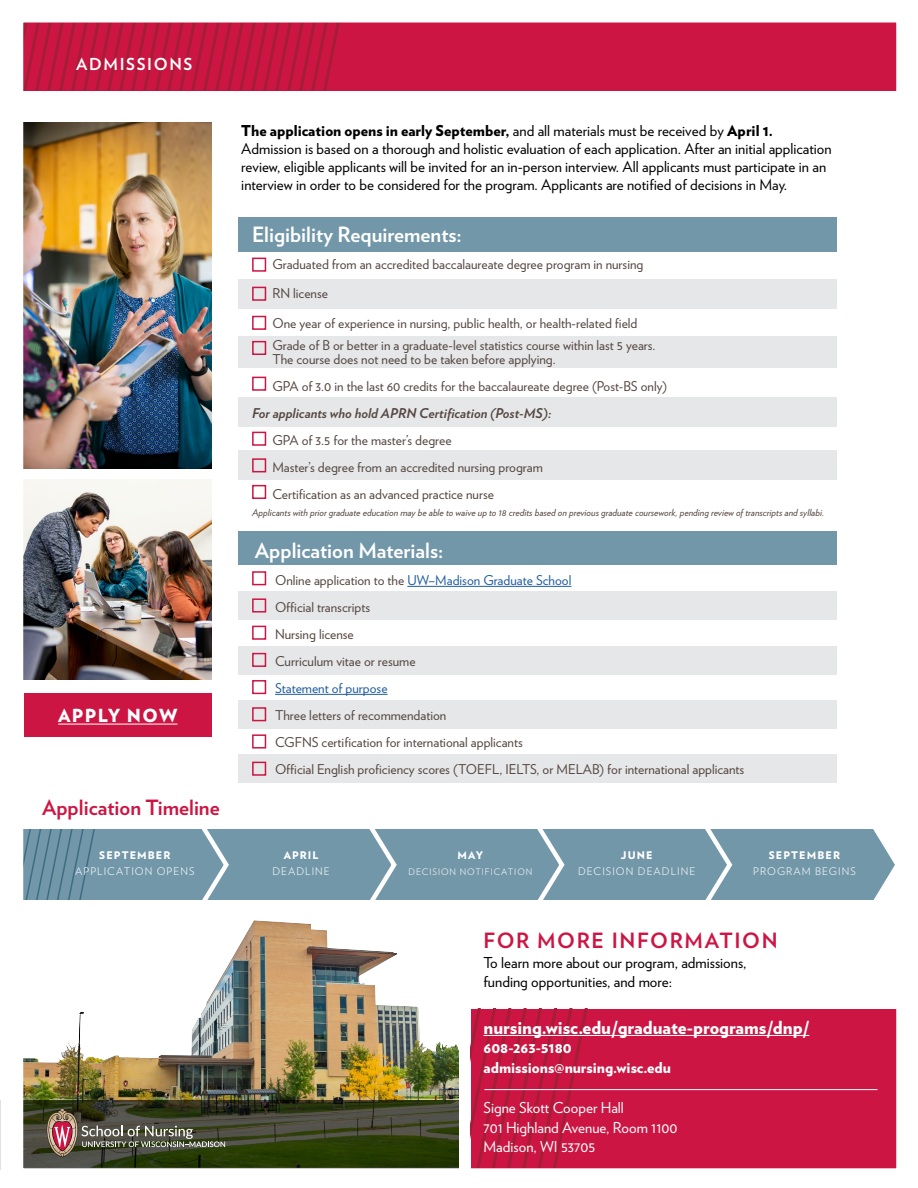
<style>
.page{position:relative;width:918px;height:1188px;background:#fff}
.page>*{position:absolute;margin:0;border:0;box-sizing:border-box;transform-origin:0 0}
.t1{font:700 21px "Verlag";color:#fff}
.t2{font:700 21px "Verlag";color:#cd1543}
.t3{font:700 21px "Verlag";letter-spacing:.075em;color:#cd1543}
.t4{font:900 18px "Verlag";color:#fff}
.t5{font:900 18px "Verlag";letter-spacing:.075em;color:#fff}
.t6{font:700 16.5px "Verlag";letter-spacing:.1em;color:#fff}
.t7{font:15px/18px "Verlag";color:#000}
.t8{font:15px/19.5px "Verlag";color:#fff}
.t9{font:900 15px/19.5px "Verlag";color:#fff}
.t10{font:13.5px/27px "Verlag";color:#554742}
.t11{font:italic 700 13.5px "Verlag";color:#554742}
.t12{font:13.5px "Verlag";color:#215e9e}
.t13{font:300 10.5px "Verlag";letter-spacing:.1em;color:#fff}
.t14{font:900 10.5px "Verlag";letter-spacing:.1em;color:#fff}
.t15{font:italic 9.75px "Verlag";color:#554742}
.t16{font:300 9px "Verlag";letter-spacing:.1em;color:#fff}
.s1{font-weight:900}
.s2{color:#215e9e}
</style>
<div class="page">
<svg style="left:0;top:1100px;width:1px;height:70px"></svg>
<img style="left:23px;top:22px;width:874px;height:1147px">
<svg style="left:46px;top:1108px;width:179px;height:50px"></svg>
<hr style="left:484px;top:1035px;width:325px;height:1px;background:#fff">
<hr style="left:484px;top:1089px;width:394px;height:1px;background:#fff">
<div style="left:239px;top:217px;width:598px;height:35px;background:#7297a9"></div>
<div style="left:239px;top:531px;width:598px;height:34px;background:#7297a9"></div>
<div style="left:239px;top:279px;width:598px;height:29px;background:#e6e7e8"></div>
<div style="left:239px;top:336px;width:598px;height:32px;background:#e6e7e8"></div>
<div style="left:239px;top:397px;width:598px;height:30px;background:#e6e7e8"></div>
<div style="left:239px;top:592px;width:598px;height:28px;background:#e6e7e8"></div>
<div style="left:239px;top:700px;width:598px;height:29px;background:#e6e7e8"></div>
<div style="left:239px;top:646px;width:598px;height:28px;background:#e6e7e8"></div>
<div style="left:239px;top:754px;width:598px;height:29px;background:#e6e7e8"></div>
<div style="left:239px;top:451px;width:598px;height:29px;background:#e6e7e8"></div>
<div style="left:252px;top:258px;width:14px;height:14px;border:2px solid #cd1543"></div>
<div style="left:252px;top:571px;width:14px;height:14px;border:2px solid #cd1543"></div>
<div style="left:252px;top:377px;width:14px;height:14px;border:2px solid #cd1543"></div>
<div style="left:252px;top:680px;width:14px;height:14px;border:2px solid #cd1543"></div>
<div style="left:252px;top:316px;width:14px;height:14px;border:2px solid #cd1543"></div>
<div style="left:252px;top:626px;width:14px;height:14px;border:2px solid #cd1543"></div>
<div style="left:252px;top:432px;width:14px;height:14px;border:2px solid #cd1543"></div>
<div style="left:252px;top:734px;width:14px;height:15px;border:2px solid #cd1543"></div>
<div style="left:252px;top:762px;width:14px;height:14px;border:2px solid #cd1543"></div>
<div style="left:252px;top:287px;width:14px;height:14px;border:2px solid #cd1543"></div>
<div style="left:252px;top:598px;width:14px;height:15px;border:2px solid #cd1543"></div>
<div style="left:252px;top:707px;width:14px;height:14px;border:2px solid #cd1543"></div>
<div style="left:252px;top:341px;width:14px;height:14px;border:2px solid #cd1543"></div>
<div style="left:252px;top:653px;width:14px;height:14px;border:2px solid #cd1543"></div>
<div style="left:252px;top:458px;width:14px;height:14px;border:2px solid #cd1543"></div>
<div style="left:252px;top:485px;width:14px;height:14px;border:2px solid #cd1543"></div>
<hr style="left:407px;top:586px;width:164px;height:1px;background:#215e9e">
<hr style="left:275px;top:694px;width:113px;height:1px;background:#215e9e">
<p class="t6" style="left:76px;top:51px;width:118px">ADMISSIONS</p>
<h2 class="t5" style="left:58px;top:701px;width:121px">APPLY NOW</h2>
<h1 class="t2" style="left:42px;top:791px;width:179px">Application Timeline</h1>
<p class="t14" style="left:99px;top:846px;width:73px">SEPTEMBER</p>
<p class="t13" style="left:75px;top:864px;width:121px">APPLICATION OPENS</p>
<p class="t7" style="left:241px;top:121px;width:592px"><span class="s1">The application opens in early September,</span> and all materials must be received by <span class="s1">April 1.<br></span>Admission is based on a thorough and holistic evaluation of each application. After an initial application review, eligible applicants will be invited for an in-person interview. All applicants must participate in an interview in order to be considered for the program. Applicants are notified of decisions in May.</p>
<h1 class="t1" style="left:252px;top:218px;width:211px">Eligibility Requirements:</h1>
<p class="t10" style="left:272px;top:250px;width:373px;line-height:28.5px">Graduated from an accredited baccalaureate degree program in nursing<br>RN license</p>
<p class="t10" style="left:272px;top:311px;width:385px;line-height:22.5px">One year of experience in nursing, public health, or health-related field<br>Grade of B or better in a graduate-level statistics course within last 5 years.</p>
<p class="t10" style="left:272px;top:345px;width:396px">The course does not need to be taken before applying.<br>GPA of 3.0 in the last 60 credits for the baccalaureate degree (Post-BS only)</p>
<p class="t11" style="left:252px;top:402px;width:301px">For applicants who hold APRN Certification (Post-MS):</p>
<p class="t10" style="left:272px;top:426px;width:272px">GPA of 3.5 for the master’s degree<br>Master’s degree from an accredited nursing program<br>Certification as an advanced practice nurse</p>
<p class="t15" style="left:252px;top:505px;width:574px">Applicants with prior graduate education may be able to waive up to 18 credits based on previous graduate coursework, pending review of transcripts and syllabi.</p>
<h1 class="t1" style="left:255px;top:534px;width:190px">Application Materials:</h1>
<p class="t10" style="left:275px;top:566px;width:298px">Online application to the <span class="s2">UW–Madison Graduate School<br></span>Official transcripts<br>Nursing license<br>Curriculum vitae or resume</p>
<p class="t12" style="left:275px;top:678px;width:114px">Statement of purpose</p>
<p class="t10" style="left:275px;top:701px;width:471px">Three letters of recommendation<br>CGFNS certification for international applicants<br>Official English proficiency scores (TOEFL, IELTS, or MELAB) for international applicants</p>
<p class="t14" style="left:284px;top:846px;width:36px">APRIL</p>
<p class="t13" style="left:272px;top:864px;width:59px">DEADLINE</p>
<p class="t14" style="left:458px;top:846px;width:27px">MAY</p>
<p class="t16" style="left:409px;top:866px;width:125px">DECISION NOTIFICATION</p>
<p class="t14" style="left:621px;top:846px;width:33px">JUNE</p>
<p class="t13" style="left:578px;top:864px;width:119px">DECISION DEADLINE</p>
<p class="t14" style="left:769px;top:846px;width:73px">SEPTEMBER</p>
<p class="t13" style="left:753px;top:864px;width:104px">PROGRAM BEGINS</p>
<h1 class="t3" style="left:484px;top:924px;width:296px">FOR MORE INFORMATION</h1>
<p class="t7" style="left:484px;top:952px;width:264px;line-height:19.5px">To learn more about our program, admissions, funding opportunities, and more:</p>
<h2 class="t4" style="left:484px;top:1012px;width:327px">nursing.wisc.edu/graduate-programs/dnp/</h2>
<p class="t9" style="left:484px;top:1037px;width:189px">608-263-5180 admissions@nursing.wisc.edu</p>
<p class="t8" style="left:484px;top:1097px;width:195px">Signe Skott Cooper Hall<br>701 Highland Avenue, Room 1100<br>Madison, WI 53705</p>
</div>
